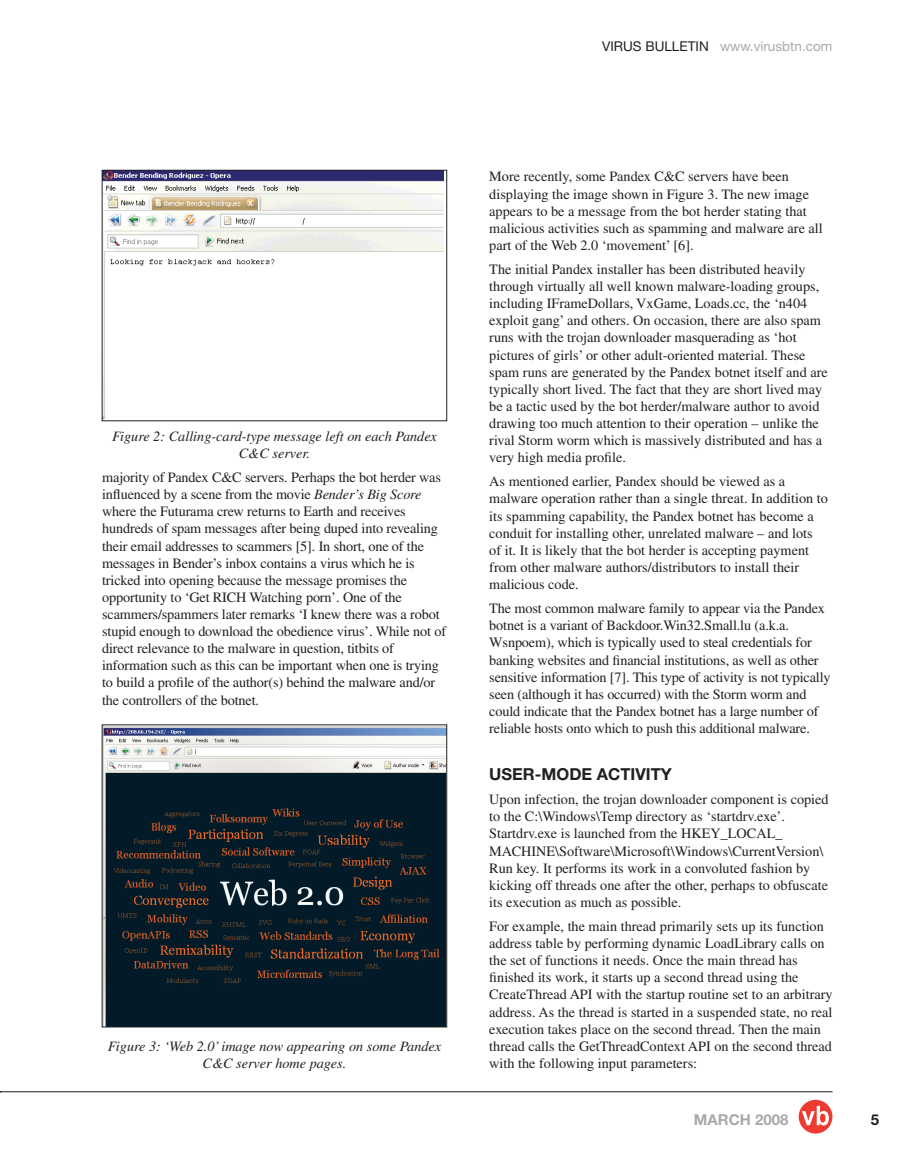
<style>
.page{position:relative;width:919px;height:1166px;background:#fff}
.page>*{position:absolute;margin:0;border:0;box-sizing:border-box;transform-origin:0 0}
.t1{font:700 16.5px "Helvetica Neue";color:#231f20}
.t2{font:700 15px "Helvetica Neue";color:#a8a9ad}
.t3{font:700 15px "Helvetica Neue";color:#231f20}
.t4{font:14.25px/17.1px "Times";color:#231f20}
.t5{font:italic 14.25px/17.1px "Times";color:#231f20;text-align:center}
.t6{font:13.5px "Helvetica Neue";color:#a8a9ad}
.s1{color:#231f20}
.s2{font-style:italic}
</style>
<div class="page">
<hr style="left:0;top:1091px;width:832px;height:1px;background:#231f20">
<svg style="left:798px;top:1099px;width:34px;height:34px"></svg>
<svg style="left:801px;top:1105px;width:27px;height:20px"></svg>
<img style="left:104px;top:172px;width:339px;height:246px">
<div style="left:102px;top:170px;width:345px;height:251px;border:1px solid #231f20"></div>
<img style="left:104px;top:726px;width:341px;height:299px">
<div style="left:102px;top:724px;width:345px;height:303px;border:1px solid #231f20"></div>
<p class="t6" style="left:602px;top:41px;width:231px"><span class="s1">VIRUS BULLETIN</span> www.virusbtn.com</p>
<p class="t5" style="left:112px;top:429px;width:326px">Figure 2: Calling-card-type message left on each Pandex<br>C&amp;C server.</p>
<p class="t4" style="left:102px;top:470px;width:345px">majority of Pandex C&amp;C servers. Perhaps the bot herder was influenced by a scene from the movie <span class="s2">Bender’s Big Score </span>where the Futurama crew returns to Earth and receives hundreds of spam messages after being duped into revealing their email addresses to scammers [5]. In short, one of the messages in Bender’s inbox contains a virus which he is tricked into opening because the message promises the opportunity to ‘Get RICH Watching porn’. One of the scammers/spammers later remarks ‘I knew there was a robot stupid enough to download the obedience virus’. While not of direct relevance to the malware in question, titbits of information such as this can be important when one is trying to build a profile of the author(s) behind the malware and/or the controllers of the botnet.</p>
<p class="t5" style="left:108px;top:1038px;width:335px">Figure 3: ‘Web 2.0’ image now appearing on some Pandex<br>C&amp;C server home pages.</p>
<p class="t4" style="left:489px;top:169px;width:335px">More recently, some Pandex C&amp;C servers have been displaying the image shown in Figure 3. The new image appears to be a message from the bot herder stating that malicious activities such as spamming and malware are all part of the Web 2.0 ‘movement’ [6].</p>
<p class="t4" style="left:489px;top:262px;width:340px">The initial Pandex installer has been distributed heavily through virtually all well known malware-loading groups, including IFrameDollars, VxGame, Loads.cc, the ‘n404 exploit gang’ and others. On occasion, there are also spam runs with the trojan downloader masquerading as ‘hot pictures of girls’ or other adult-oriented material. These spam runs are generated by the Pandex botnet itself and are typically short lived. The fact that they are short lived may be a tactic used by the bot herder/malware author to avoid drawing too much attention to their operation – unlike the rival Storm worm which is massively distributed and has a very high media profile.</p>
<p class="t4" style="left:489px;top:474px;width:340px">As mentioned earlier, Pandex should be viewed as a malware operation rather than a single threat. In addition to its spamming capability, the Pandex botnet has become a conduit for installing other, unrelated malware – and lots of it. It is likely that the bot herder is accepting payment from other malware authors/distributors to install their malicious code.</p>
<p class="t4" style="left:489px;top:601px;width:343px">The most common malware family to appear via the Pandex botnet is a variant of Backdoor.Win32.Small.lu (a.k.a.<br>Wsnpoem), which is typically used to steal credentials for banking websites and financial institutions, as well as other sensitive information [7]. This type of activity is not typically seen (although it has occurred) with the Storm worm and could indicate that the Pandex botnet has a large number of reliable hosts onto which to push this additional malware.</p>
<p class="t1" style="left:489px;top:768px;width:184px">USER-MODE ACTIVITY</p>
<p class="t4" style="left:489px;top:792px;width:341px">Upon infection, the trojan downloader component is copied to the C:\Windows\Temp directory as ‘startdrv.exe’.<br>Startdrv.exe is launched from the HKEY_LOCAL_ MACHINE\Software\Microsoft\Windows\CurrentVersion\ Run key. It performs its work in a convoluted fashion by kicking off threads one after the other, perhaps to obfuscate its execution as much as possible.</p>
<p class="t4" style="left:489px;top:918px;width:345px">For example, the main thread primarily sets up its function address table by performing dynamic LoadLibrary calls on the set of functions it needs. Once the main thread has finished its work, it starts up a second thread using the CreateThread API with the startup routine set to an arbitrary address. As the thread is started in a suspended state, no real execution takes place on the second thread. Then the main thread calls the GetThreadContext API on the second thread with the following input parameters:</p>
<p class="t2" style="left:694px;top:1113px;width:96px">MARCH 2008</p>
<p class="t3" style="left:870px;top:1114px;width:10px">5</p>
</div>
